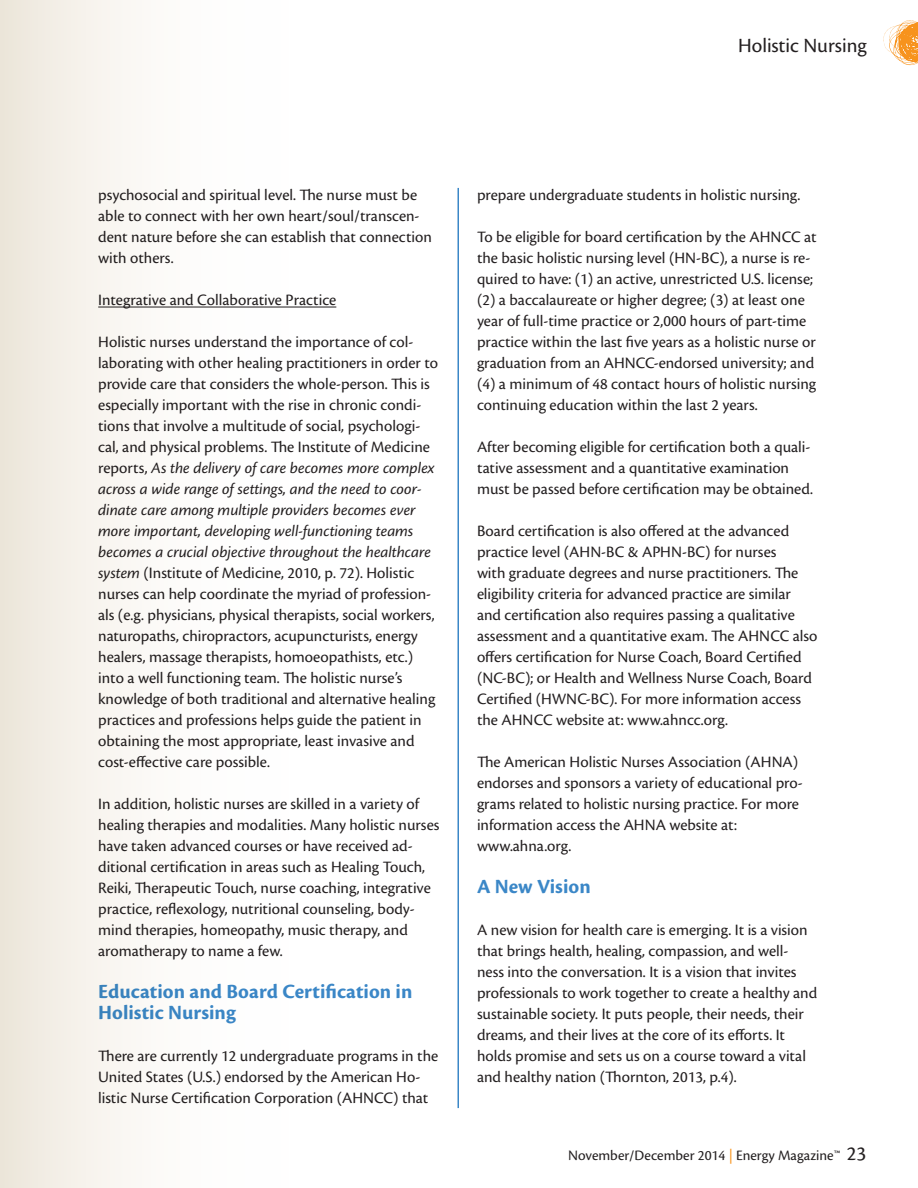
<style>
.page{position:relative;width:918px;height:1188px;background:#fff}
.page>*{position:absolute;margin:0;border:0;box-sizing:border-box;transform-origin:0 0}
.t1{font:700 21px "Cronos Pro";letter-spacing:.005em;color:#3b87c7}
.t2{font:21px "Cronos Pro";color:#231f20}
.t3{font:16.5px/21px "Cronos Pro";color:#231f20}
.t4{font:15px "Cronos Pro";color:#231f20}
.s1{font-style:italic}
.s2{color:#f7931d}
.s3{font-size:21px}
</style>
<div class="page">
<svg style="left:883px;top:20px;width:35px;height:45px"></svg>
<hr style="left:458px;top:188px;width:1px;height:920px;background:#3b87c7">
<div style="left:1px;top:0;width:338px;height:1188px;background:linear-gradient(to right,#f1ebe2,#fff)"></div>
<p class="t2" style="left:738px;top:34px;width:130px">Holistic Nursing</p>
<p class="t3" style="left:98px;top:185px;width:335px">psychosocial and spiritual level. The nurse must be able to connect with her own heart/soul/transcen&shy;dent nature before she can establish that connection with others.</p>
<p class="t3" style="left:98px;top:290px;width:240px">Integrative and Collaborative Practice</p>
<p class="t3" style="left:98px;top:332px;width:341px">Holistic nurses understand the importance of col&shy;laborating with other healing practitioners in order to provide care that considers the whole-person. This is especially important with the rise in chronic condi&shy;tions that involve a multitude of social, psychologi&shy;cal, and physical problems. The Institute of Medicine reports, <span class="s1">As the delivery of care becomes more complex across a wide range of settings, and the need to coor&shy;dinate care among multiple providers becomes ever more important, developing well-functioning teams becomes a crucial objective throughout the healthcare system</span> (Institute of Medicine, 2010, p. 72). Holistic nurses can help coordinate the myriad of profession&shy;als (e.g. physicians, physical therapists, social workers, naturopaths, chiropractors, acupuncturists, energy healers, massage therapists, homoeopathists, etc.) into a well functioning team. The holistic nurse’s knowledge of both traditional and alternative healing practices and professions helps guide the patient in obtaining the most appropriate, least invasive and cost-effective care possible.</p>
<p class="t3" style="left:98px;top:794px;width:343px">In addition, holistic nurses are skilled in a variety of healing therapies and modalities. Many holistic nurses have taken advanced courses or have received ad&shy;ditional certification in areas such as Healing Touch, Reiki, Therapeutic Touch, nurse coaching, integrative practice, reflexology, nutritional counseling, body&shy;mind therapies, homeopathy, music therapy, and aromatherapy to name a few.</p>
<p class="t1" style="left:98px;top:980px;width:316px">Education and Board Certification in</p>
<p class="t1" style="left:98px;top:1001px;width:139px">Holistic Nursing</p>
<p class="t3" style="left:98px;top:1046px;width:342px">There are currently 12 undergraduate programs in the<br>United States (U.S.) endorsed by the American Ho&shy;listic Nurse Certification Corporation (AHNCC) that</p>
<p class="t3" style="left:477px;top:185px;width:325px">prepare undergraduate students in holistic nursing.</p>
<p class="t3" style="left:477px;top:227px;width:341px">To be eligible for board certification by the AHNCC at the basic holistic nursing level (HN-BC), a nurse is re&shy;quired to have: (1) an active, unrestricted U.S. license; (2) a baccalaureate or higher degree; (3) at least one year of full-time practice or 2,000 hours of part-time practice within the last five years as a holistic nurse or graduation from an AHNCC-endorsed university; and (4) a minimum of 48 contact hours of holistic nursing continuing education within the last 2 years.</p>
<p class="t3" style="left:477px;top:437px;width:337px">After becoming eligible for certification both a quali&shy;tative assessment and a quantitative examination must be passed before certification may be obtained.</p>
<p class="t3" style="left:477px;top:521px;width:342px">Board certification is also offered at the advanced practice level (AHN-BC &amp; APHN-BC) for nurses<br>with graduate degrees and nurse practitioners. The eligibility criteria for advanced practice are similar and certification also requires passing a qualitative assessment and a quantitative exam. The AHNCC also offers certification for Nurse Coach, Board Certified (NC-BC); or Health and Wellness Nurse Coach, Board Certified (HWNC-BC). For more information access the AHNCC website at: www.ahncc.org.</p>
<p class="t3" style="left:477px;top:752px;width:327px">The American Holistic Nurses Association (AHNA) endorses and sponsors a variety of educational pro&shy;grams related to holistic nursing practice. For more information access the AHNA website at:</p>
<p class="t3" style="left:477px;top:836px;width:96px">www.ahna.org.</p>
<p class="t1" style="left:477px;top:875px;width:115px">A New Vision</p>
<p class="t3" style="left:477px;top:920px;width:342px">A new vision for health care is emerging. It is a vision that brings health, healing, compassion, and well&shy;ness into the conversation. It is a vision that invites professionals to work together to create a healthy and sustainable society. It puts people, their needs, their dreams, and their lives at the core of its efforts. It holds promise and sets us on a course toward a vital and healthy nation (Thornton, 2013, p.4).</p>
<p class="t4" style="left:568px;top:1146px;width:300px">November/December 2014 <span class="s2">|</span> Energy Magazine™ <span class="s3">23</span></p>
</div>
